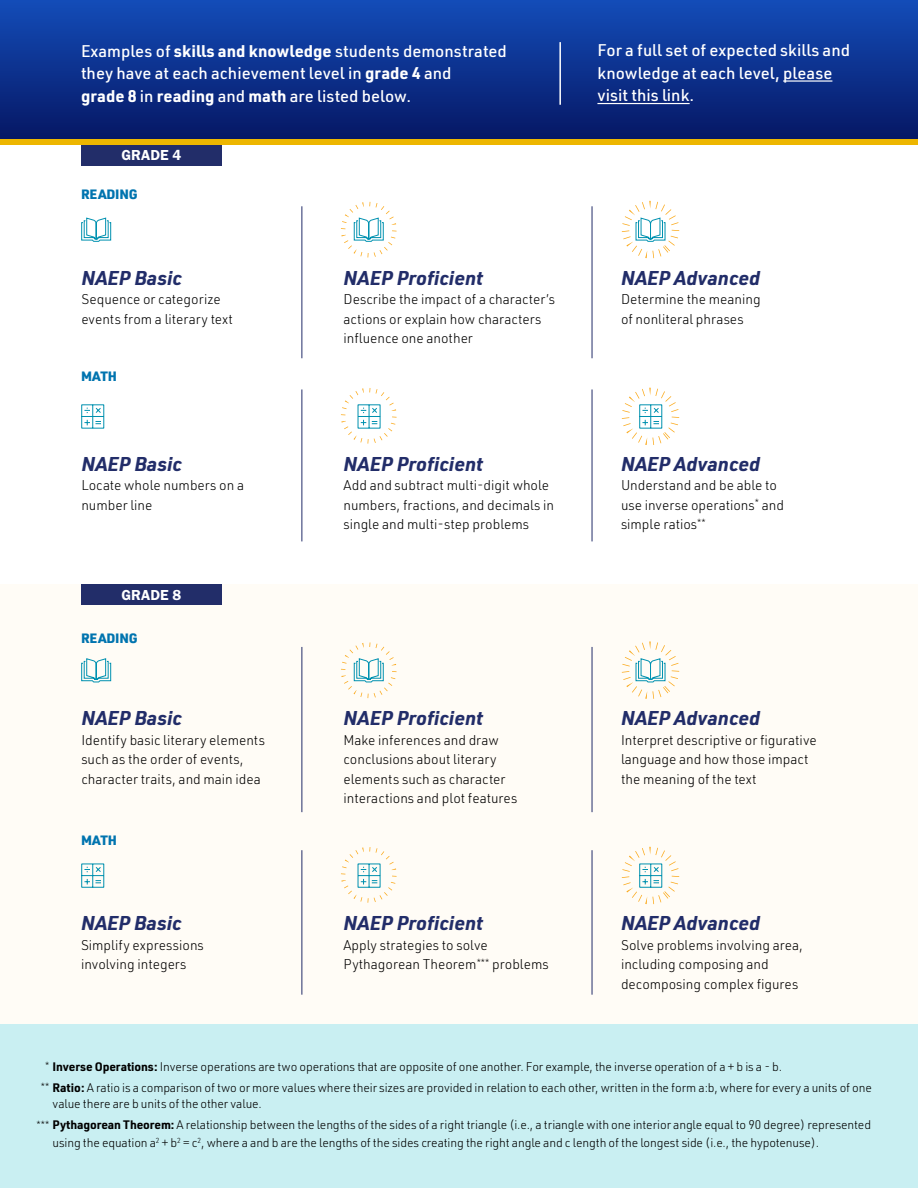
<style>
.page{position:relative;width:918px;height:1188px;background:#fff}
.page>*{position:absolute;margin:0;border:0;box-sizing:border-box;transform-origin:0 0}
.t1{font:italic 700 19.5px "URWDIN";color:#222d69}
.t2{font:500 16.5px/22.5px "URWDIN";color:#fff}
.t3{font:15px "Franklin Gothic URW Dem";color:#fff}
.t4{font:300 13.5px/19.5px "URWDIN";color:#000}
.t5{font:900 13.5px "URWDIN";letter-spacing:-.01em;color:#0074af}
.t6{font:300 12px/20.9px "URWDIN";letter-spacing:-.01em;color:#000}
.t7{font:300 7.8px "URWDIN";color:#000}
.s1{font-weight:700}
</style>
<div class="page">
<div style="left:0;top:0;width:918px;height:141px;background:linear-gradient(to bottom,#134cb8,#061763)"></div>
<div style="left:0;top:584px;width:918px;height:442px;background:#fffcf6"></div>
<svg style="left:81px;top:404px;width:24px;height:25px"></svg>
<svg style="left:621px;top:387px;width:57px;height:58px"></svg>
<hr style="left:302px;top:206px;width:1px;height:152px;background:#222d69">
<hr style="left:592px;top:206px;width:1px;height:152px;background:#222d69">
<hr style="left:302px;top:389px;width:1px;height:152px;background:#222d69">
<hr style="left:592px;top:389px;width:1px;height:152px;background:#222d69">
<svg style="left:81px;top:217px;width:30px;height:25px"></svg>
<hr style="left:302px;top:850px;width:1px;height:145px;background:#222d69">
<hr style="left:592px;top:850px;width:1px;height:145px;background:#222d69">
<svg style="left:81px;top:658px;width:30px;height:25px"></svg>
<hr style="left:302px;top:647px;width:1px;height:165px;background:#222d69">
<hr style="left:592px;top:647px;width:1px;height:165px;background:#222d69">
<svg style="left:341px;top:388px;width:56px;height:56px"></svg>
<svg style="left:341px;top:201px;width:56px;height:57px"></svg>
<svg style="left:621px;top:200px;width:57px;height:59px"></svg>
<svg style="left:81px;top:863px;width:24px;height:25px"></svg>
<div style="left:0;top:1025px;width:918px;height:163px;background:#c9eff2"></div>
<div style="left:0;top:139px;width:918px;height:6px;background:#edb600"></div>
<svg style="left:341px;top:642px;width:56px;height:57px"></svg>
<svg style="left:341px;top:847px;width:56px;height:56px"></svg>
<hr style="left:559px;top:42px;width:2px;height:63px;background:#fff">
<svg style="left:621px;top:641px;width:57px;height:58px"></svg>
<svg style="left:621px;top:846px;width:57px;height:59px"></svg>
<hr style="left:783px;top:80px;width:49px;height:2px;background:#fff">
<hr style="left:597px;top:103px;width:93px;height:1px;background:#fff">
<div style="left:81px;top:145px;width:141px;height:20px;background:#222d69"></div>
<div style="left:81px;top:584px;width:141px;height:21px;background:#222d69"></div>
<p class="t2" style="left:81px;top:39px;width:427px">Examples of <span class="s1">skills and knowledge</span> students demonstrated they have at each achievement level in <span class="s1">grade 4</span> and<br><span class="s1">grade 8</span> in <span class="s1">reading</span> and <span class="s1">math</span> are listed below.</p>
<p class="t2" style="left:597px;top:38px;width:254px">For a full set of expected skills and knowledge at each level, please visit this link.</p>
<p class="t3" style="left:122px;top:146px;width:61px">GRADE 4</p>
<p class="t5" style="left:81px;top:185px;width:58px">READING</p>
<h1 class="t1" style="left:81px;top:264px;width:102px">NAEP Basic</h1>
<p class="t4" style="left:81px;top:289px;width:153px">Sequence or categorize events from a literary text</p>
<p class="t5" style="left:81px;top:366px;width:38px">MATH</p>
<h1 class="t1" style="left:81px;top:451px;width:102px">NAEP Basic</h1>
<p class="t4" style="left:81px;top:475px;width:164px">Locate whole numbers on a number line</p>
<p class="t3" style="left:122px;top:585px;width:61px">GRADE 8</p>
<p class="t5" style="left:81px;top:629px;width:58px">READING</p>
<h1 class="t1" style="left:81px;top:705px;width:102px">NAEP Basic</h1>
<p class="t4" style="left:81px;top:730px;width:185px">Identify basic literary elements such as the order of events, character traits, and main idea</p>
<p class="t5" style="left:81px;top:831px;width:38px">MATH</p>
<h1 class="t1" style="left:81px;top:910px;width:102px">NAEP Basic</h1>
<p class="t4" style="left:81px;top:935px;width:124px">Simplify expressions involving integers</p>
<h1 class="t1" style="left:344px;top:264px;width:141px">NAEP Proficient</h1>
<p class="t4" style="left:344px;top:289px;width:213px">Describe the impact of a character’s actions or explain how characters influence one another</p>
<h1 class="t1" style="left:344px;top:451px;width:141px">NAEP Proficient</h1>
<p class="t4" style="left:344px;top:475px;width:212px">Add and subtract multi-digit whole numbers, fractions, and decimals in single and multi-step problems</p>
<h1 class="t1" style="left:621px;top:264px;width:141px">NAEP Advanced</h1>
<p class="t4" style="left:621px;top:289px;width:141px">Determine the meaning of nonliteral phrases</p>
<h1 class="t1" style="left:621px;top:451px;width:141px">NAEP Advanced</h1>
<p class="t4" style="left:621px;top:475px;width:165px">Understand and be able to use inverse operations<sup>*</sup> and simple ratios<sup>**</sup></p>
<h1 class="t1" style="left:344px;top:705px;width:141px">NAEP Proficient</h1>
<p class="t4" style="left:344px;top:730px;width:175px">Make inferences and draw conclusions about literary elements such as character interactions and plot features</p>
<h1 class="t1" style="left:344px;top:910px;width:141px">NAEP Proficient</h1>
<p class="t4" style="left:344px;top:935px;width:207px">Apply strategies to solve<br>Pythagorean Theorem<sup>***</sup> problems</p>
<h1 class="t1" style="left:621px;top:705px;width:141px">NAEP Advanced</h1>
<p class="t4" style="left:621px;top:730px;width:197px">Interpret descriptive or figurative language and how those impact the meaning of the text</p>
<h1 class="t1" style="left:621px;top:910px;width:141px">NAEP Advanced</h1>
<p class="t4" style="left:621px;top:935px;width:183px">Solve problems involving area, including composing and decomposing complex figures</p>
<p class="t7" style="left:45px;top:1060px;width:6px">*</p>
<p class="t7" style="left:41px;top:1081px;width:10px">**</p>
<p class="t7" style="left:37px;top:1119px;width:14px">***</p>
<p class="t6" style="left:53px;top:1056px;width:821px"><span class="s1">Inverse Operations:</span> Inverse operations are two operations that are opposite of one another. For example, the inverse operation of a + b is a - b.<br><span class="s1">Ratio:</span> A ratio is a comparison of two or more values where their sizes are provided in relation to each other, written in the form a:b, where for every a units of one</p>
<p class="t6" style="left:53px;top:1093px;width:820px">value there are b units of the other value.<br><span class="s1">Pythagorean Theorem:</span> A relationship between the lengths of the sides of a right triangle (i.e., a triangle with one interior angle equal to 90 degree) represented</p>
<p class="t6" style="left:53px;top:1132px;width:768px">using the equation a<sup>2</sup> + b<sup>2</sup> = c<sup>2</sup>, where a and b are the lengths of the sides creating the right angle and c length of the longest side (i.e., the hypotenuse).</p>
</div>
